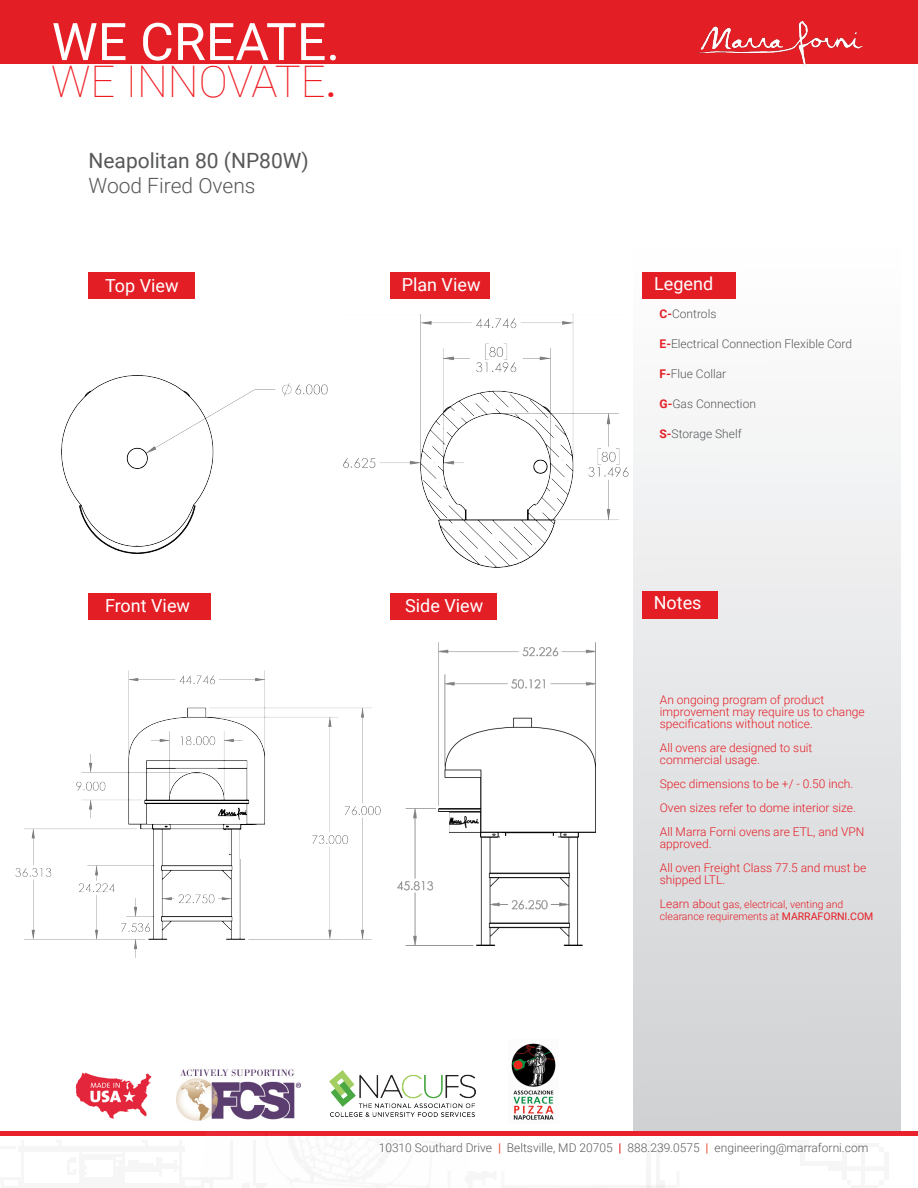
<style>
.page{position:relative;width:918px;height:1188px;background:#fff}
.page>*{position:absolute;margin:0;border:0;box-sizing:border-box;transform-origin:0 0}
.t1{font:51.9px "Roboto";color:#fff}
.t2{font:100 43.5px "Roboto";color:#ee1d23}
.t3{font:21px "Roboto";color:#57585a}
.t4{font:300 21px "Roboto";color:#57585a}
.Sub_Paragraph_Header{font:18px "Roboto";color:#fff}
.Sub_Paragraph{font:300 12px/12px "Roboto";color:#e41e25}
.Sub_Paragraph-2{font:300 12px "Roboto";color:#57585a}
.Sub_Paragraph-3{font:300 10.5px/12px "Roboto";color:#e41e25}
.s1{font-weight:400}
.s2{font-weight:700;color:#e41e25}
.s3{font-weight:700;color:#e8212d}
.s4{font-size:12px}
.s5{font-weight:700;color:#e8583e}
</style>
<div class="page">
<div style="left:633px;top:183px;width:267px;height:960px;background:linear-gradient(to bottom,#fff,#cfd0d3)"></div>
<div style="left:89px;top:593px;width:122px;height:26px;background:#e41e25"></div>
<div style="left:390px;top:593px;width:107px;height:26px;background:#e41e25"></div>
<div style="left:89px;top:273px;width:106px;height:26px;background:#e41e25"></div>
<div style="left:642px;top:272px;width:94px;height:27px;background:#e41e25"></div>
<div style="left:391px;top:273px;width:99px;height:26px;background:#e41e25"></div>
<div style="left:642px;top:591px;width:75px;height:28px;background:#e41e25"></div>
<div style="left:0;top:1131px;width:918px;height:5px;background:#e8212d"></div>
<div style="left:0;top:0;width:918px;height:64px;background:#e41e25"></div>
<img style="left:697px;top:21px;width:165px;height:45px">
<img style="left:61px;top:376px;width:266px;height:177px">
<img style="left:343px;top:314px;width:286px;height:253px">
<img style="left:398px;top:642px;width:197px;height:303px">
<img style="left:15px;top:671px;width:366px;height:287px">
<div style="left:627px;top:1135px;width:287px;height:53px;background:#fff"></div>
<div style="left:240px;top:830px;width:15px;height:28px;background:#fff"></div>
<div style="left:246px;top:825px;width:15px;height:29px;background:#fff"></div>
<div style="left:434px;top:812px;width:15px;height:20px;background:#fff"></div>
<div style="left:172px;top:804px;width:45px;height:20px;background:#fff"></div>
<div style="left:500px;top:837px;width:58px;height:31px;background:#fff"></div>
<div style="left:213px;top:830px;width:15px;height:28px;background:#fff"></div>
<img style="left:75px;top:1072px;width:77px;height:47px">
<img style="left:177px;top:1069px;width:124px;height:52px">
<img style="left:330px;top:1070px;width:145px;height:46px">
<img style="left:511px;top:1043px;width:45px;height:77px">
<p class="t1" style="left:52px;top:5px;width:290px">WE CREATE.</p>
<p class="t2" style="left:51px;top:51px;width:287px">WE INNOVATE<span class="s1">.</span></p>
<p class="t3" style="left:89px;top:146px;width:222px">Neapolitan 80 (NP80W)</p>
<p class="t4" style="left:89px;top:171px;width:169px">Wood Fired Ovens</p>
<p class="Sub_Paragraph_Header" style="left:105px;top:273px;width:75px">Top View</p>
<p class="Sub_Paragraph_Header" style="left:402px;top:272px;width:80px">Plan View</p>
<p class="Sub_Paragraph_Header" style="left:654px;top:271px;width:60px">Legend</p>
<p class="Sub_Paragraph-2" style="left:660px;top:305px;width:58px"><span class="s2">C-</span>Controls</p>
<p class="Sub_Paragraph-2" style="left:660px;top:335px;width:194px"><span class="s3">E-</span>Electrical Connection Flexible Cord</p>
<p class="Sub_Paragraph-2" style="left:660px;top:365px;width:68px"><span class="s2">F-</span>Flue Collar</p>
<p class="Sub_Paragraph-2" style="left:660px;top:395px;width:98px"><span class="s2">G-</span>Gas Connection</p>
<p class="Sub_Paragraph-2" style="left:660px;top:425px;width:84px"><span class="s2">S-</span>Storage Shelf</p>
<p class="Sub_Paragraph_Header" style="left:105px;top:593px;width:87px">Front View</p>
<p class="Sub_Paragraph_Header" style="left:405px;top:593px;width:80px">Side View</p>
<p class="Sub_Paragraph_Header" style="left:654px;top:590px;width:49px">Notes</p>
<p class="Sub_Paragraph" style="left:660px;top:693px;width:206px">An ongoing program of product improvement may require us to change specifications without notice.</p>
<p class="Sub_Paragraph" style="left:660px;top:741px;width:154px">All ovens are designed to suit commercial usage.</p>
<p class="Sub_Paragraph" style="left:660px;top:777px;width:195px">Spec dimensions to be +/ - 0.50 inch.</p>
<p class="Sub_Paragraph" style="left:660px;top:801px;width:198px">Oven sizes refer to dome interior size.</p>
<p class="Sub_Paragraph" style="left:660px;top:825px;width:206px">All Marra Forni ovens are ETL, and VPN approved.</p>
<p class="Sub_Paragraph" style="left:660px;top:861px;width:208px">All oven Freight Class 77.5 and must be shipped LTL.</p>
<p class="Sub_Paragraph-3" style="left:660px;top:898px;width:215px"><span class="s4">Learn ab</span>out gas, electrical, venting and clearance requirements at <span class="s1">MARRAFORNI.COM</span></p>
<p class="Sub_Paragraph-2" style="left:379px;top:1139px;width:491px">10310 Southard Drive <span class="s5">|</span> Beltsville, MD 20705 <span class="s2">|</span> 888.239.0575 <span class="s5">|</span> engineering@marraforni.com</p>
</div>
